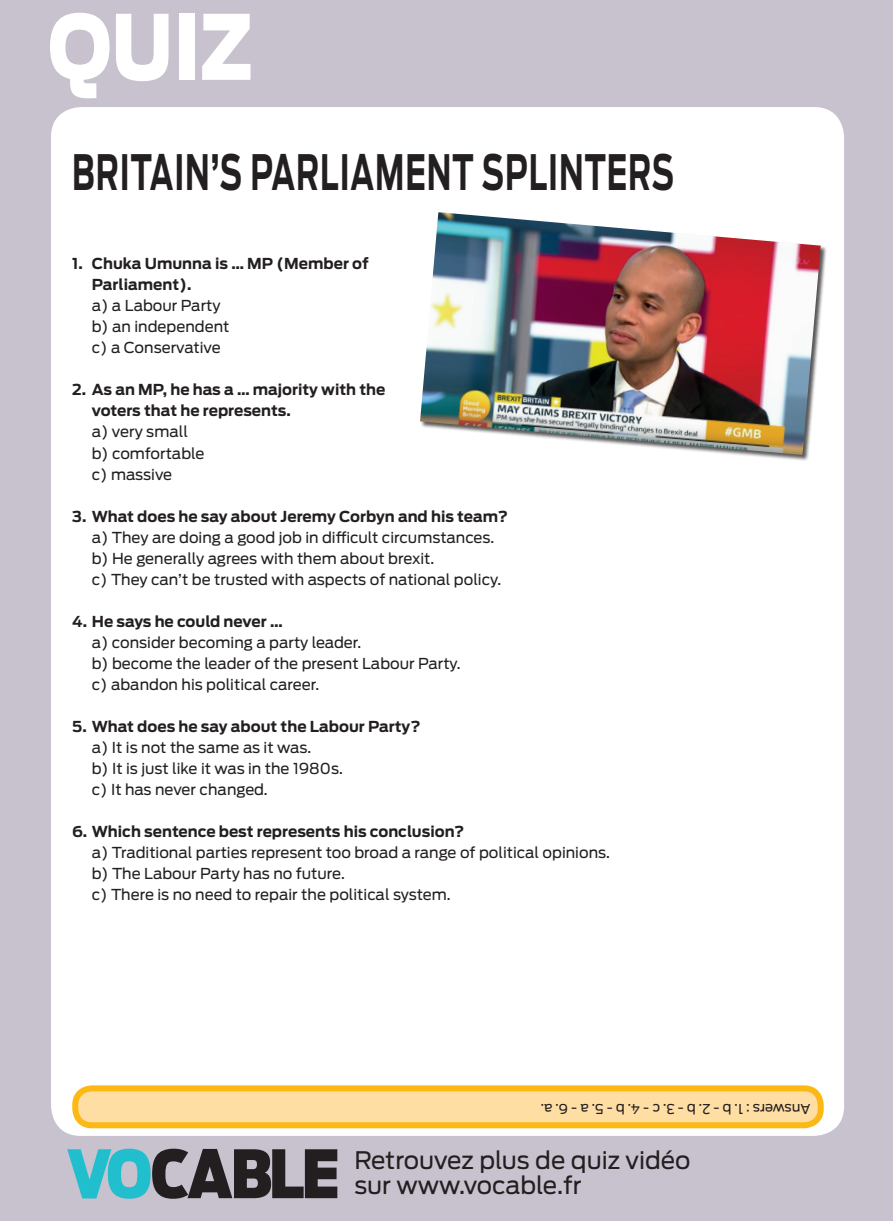
<style>
.page{position:relative;width:893px;height:1221px;background:#fff}
.page>*{position:absolute;margin:0;border:0;box-sizing:border-box;transform-origin:0 0}
.t1{font:900 89.1px "Antenna";color:#fff;scale:.83 1}
.t2{font:700 48.45px "Antenna";letter-spacing:.03em;color:#231f20;scale:.62 1}
.t3{font:24px/25.5px "Antenna";color:#231f20}
.t4{font:15px/21px "Antenna";color:#231f20}
.t5{font:700 15px/21px "Antenna";color:#231f20}
.t6{font:13.5px "Antenna";letter-spacing:-.005em;color:#231f20}
</style>
<div class="page">
<div style="left:0;top:0;width:893px;height:1220px;background:#c8c2cf"></div>
<div style="left:51px;top:107px;width:793px;height:1028px;background:#fff;border-radius:30px"></div>
<svg style="left:67px;top:1148px;width:270px;height:50px"></svg>
<div style="left:75px;top:1088px;width:746px;height:37px;background:#ffdea4;border-radius:17px"></div>
<div style="left:72px;top:1085px;width:752px;height:43px;border:6px solid #fcb814;border-radius:17px"></div>
<div style="left:420px;top:213px;width:408px;height:248px;background:#231f20;opacity:.75"></div>
<img style="left:420px;top:212px;width:401px;height:243px">
<h1 class="t1" style="left:48px;top:-6px;width:248px">QUIZ</h1>
<h2 class="t2" style="left:72px;top:143px;width:972px">BRITAIN’S PARLIAMENT SPLINTERS</h2>
<p class="t5" style="left:92px;top:253px;width:279px;text-indent:-20px">1. Chuka Umunna is … MP (Member of<br>Parliament).</p>
<p class="t4" style="left:92px;top:295px;width:139px">a) a Labour Party b) an independent c) a Conservative</p>
<p class="t5" style="left:92px;top:379px;width:295px;text-indent:-20px">2. As an MP, he has a … majority with the voters that he represents.</p>
<p class="t4" style="left:92px;top:421px;width:114px">a) very small b) comfortable c) massive</p>
<p class="t5" style="left:72px;top:505px;width:437px">3. What does he say about Jeremy Corbyn and his team?</p>
<p class="t4" style="left:92px;top:526px;width:411px">a) They are doing a good job in difficult circumstances. b) He generally agrees with them about brexit.<br>c) They can’t be trusted with aspects of national policy.</p>
<p class="t5" style="left:72px;top:610px;width:212px">4. He says he could never …</p>
<p class="t4" style="left:92px;top:631px;width:370px">a) consider becoming a party leader.<br>b) become the leader of the present Labour Party. c) abandon his political career.</p>
<p class="t5" style="left:72px;top:715px;width:350px">5. What does he say about the Labour Party?</p>
<p class="t4" style="left:92px;top:736px;width:253px">a) It is not the same as it was.<br>b) It is just like it was in the 1980s. c) It has never changed.</p>
<p class="t5" style="left:72px;top:820px;width:394px">6. Which sentence best represents his conclusion?</p>
<p class="t4" style="left:92px;top:841px;width:520px">a) Traditional parties represent too broad a range of political opinions. b) The Labour Party has no future.<br>c) There is no need to repair the political system.</p>
<p class="t6" style="left:810px;top:1116px;width:271px;rotate:-180deg">Answers : 1. b - 2. b - 3. c - 4. b - 5. a - 6. a.</p>
<h3 class="t3" style="left:354px;top:1147px;width:338px">Retrouvez plus de quiz vidéo sur www.vocable.fr</h3>
</div>
